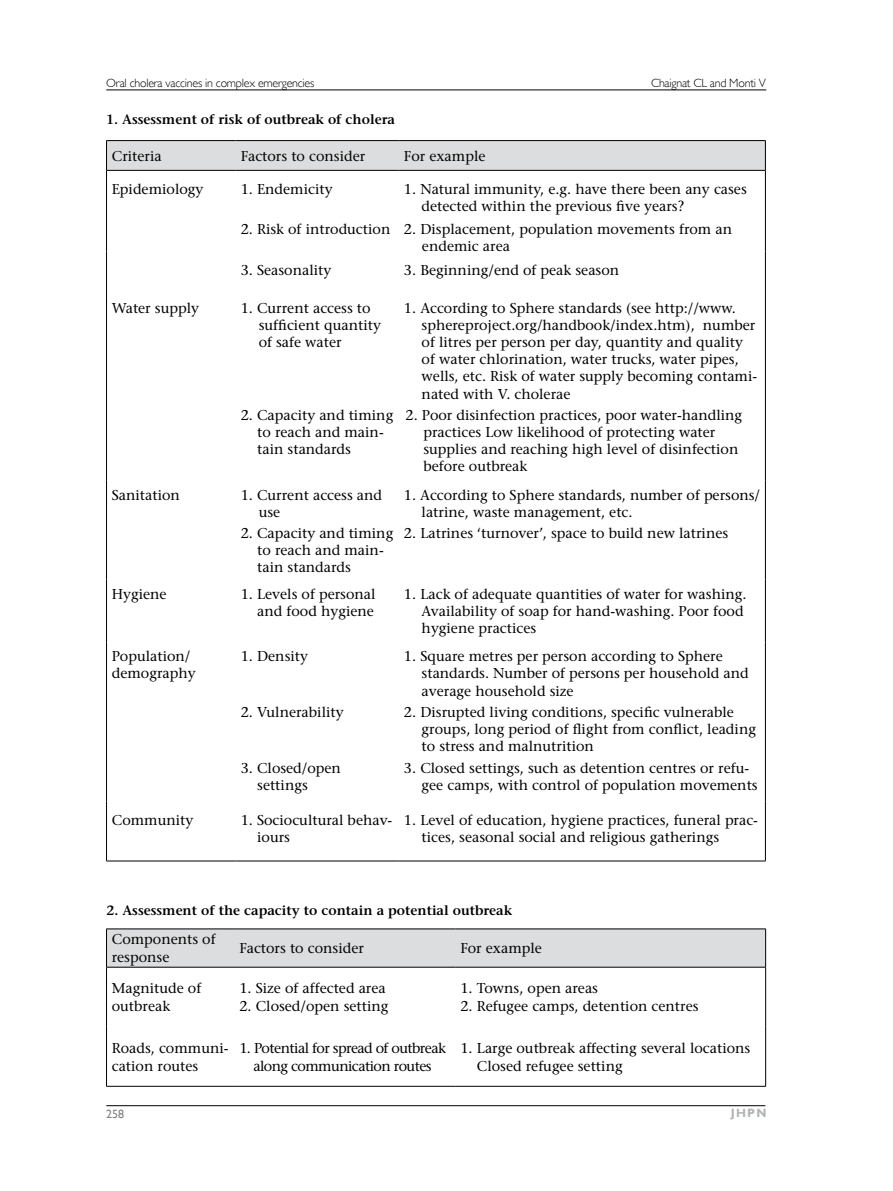
<style>
.page{position:relative;width:893px;height:1191px;background:#fff}
.page>*{position:absolute;margin:0;border:0;box-sizing:border-box;transform-origin:0 0}
.t1{font:500 14.25px/17.1px "Stone Serif Std";color:#000}
.t2{font:500 14.25px/18px "Stone Serif Std";letter-spacing:-.04em;color:#000;text-align:center}
.t3{font:600 13.5px "Stone Serif Std";color:#000}
.t4{font:300 12px "Gill Sans";letter-spacing:-.02em;color:#000}
.t5{font:700 12px "Gill Sans";color:#b1b4b6}
.t6{font:12px "Gill Sans";color:#808284}
</style>
<div class="page">
<hr style="left:106px;top:90px;width:660px;height:1px;background:#000">
<hr style="left:106px;top:1105px;width:659px;height:1px;background:#000">
<hr style="left:106px;top:140px;width:129px;height:1px;background:#000">
<hr style="left:235px;top:140px;width:164px;height:1px;background:#000">
<hr style="left:399px;top:140px;width:367px;height:1px;background:#000">
<svg style="left:106px;top:141px;width:660px;height:29px;background:#d8d9da"></svg>
<hr style="left:106px;top:170px;width:129px;height:1px;background:#000">
<hr style="left:106px;top:171px;width:1px;height:40px;background:#000">
<hr style="left:106px;top:211px;width:1px;height:40px;background:#000">
<hr style="left:106px;top:251px;width:1px;height:43px;background:#000">
<hr style="left:235px;top:170px;width:164px;height:1px;background:#000">
<hr style="left:399px;top:170px;width:367px;height:1px;background:#000">
<hr style="left:765px;top:171px;width:1px;height:40px;background:#000">
<hr style="left:765px;top:211px;width:1px;height:40px;background:#000">
<hr style="left:765px;top:251px;width:1px;height:43px;background:#000">
<hr style="left:106px;top:294px;width:1px;height:187px;background:#000">
<hr style="left:765px;top:294px;width:1px;height:187px;background:#000">
<hr style="left:106px;top:481px;width:1px;height:98px;background:#000">
<hr style="left:765px;top:481px;width:1px;height:98px;background:#000">
<hr style="left:106px;top:579px;width:1px;height:63px;background:#000">
<hr style="left:765px;top:579px;width:1px;height:63px;background:#000">
<hr style="left:106px;top:642px;width:1px;height:159px;background:#000">
<hr style="left:765px;top:642px;width:1px;height:159px;background:#000">
<hr style="left:106px;top:801px;width:1px;height:59px;background:#000">
<hr style="left:765px;top:801px;width:1px;height:59px;background:#000">
<hr style="left:106px;top:860px;width:129px;height:1px;background:#000">
<hr style="left:235px;top:860px;width:164px;height:1px;background:#000">
<hr style="left:399px;top:860px;width:367px;height:1px;background:#000">
<div style="left:107px;top:929px;width:658px;height:38px;background:#dcddde"></div>
<hr style="left:106px;top:928px;width:128px;height:1px;background:#000">
<hr style="left:106px;top:929px;width:1px;height:38px;background:#000">
<hr style="left:234px;top:928px;width:221px;height:1px;background:#000">
<hr style="left:455px;top:928px;width:311px;height:1px;background:#000">
<hr style="left:765px;top:929px;width:1px;height:38px;background:#000">
<hr style="left:106px;top:967px;width:128px;height:1px;background:#000">
<hr style="left:106px;top:967px;width:1px;height:59px;background:#000">
<hr style="left:234px;top:967px;width:221px;height:1px;background:#000">
<hr style="left:455px;top:967px;width:311px;height:1px;background:#000">
<hr style="left:765px;top:967px;width:1px;height:59px;background:#000">
<hr style="left:106px;top:1026px;width:1px;height:60px;background:#000">
<hr style="left:765px;top:1026px;width:1px;height:60px;background:#000">
<hr style="left:106px;top:1086px;width:128px;height:1px;background:#000">
<hr style="left:234px;top:1086px;width:221px;height:1px;background:#000">
<hr style="left:455px;top:1086px;width:311px;height:1px;background:#000">
<p class="t4" style="left:106px;top:76px;width:210px">Oral cholera vaccines in complex emergencies</p>
<p class="t4" style="left:651px;top:76px;width:116px">Chaignat CL and Monti V</p>
<p class="t3" style="left:106px;top:111px;width:290px">1. Assessment of risk of outbreak of cholera</p>
<p class="t1" style="left:112px;top:147px;width:51px">Criteria</p>
<p class="t1" style="left:241px;top:147px;width:126px">Factors to consider</p>
<p class="t1" style="left:404px;top:147px;width:83px">For example</p>
<p class="t1" style="left:112px;top:180px;width:93px">Epidemiology</p>
<p class="t1" style="left:241px;top:180px;width:94px">1. Endemicity</p>
<p class="t1" style="left:422px;top:180px;width:327px;text-indent:-18px">1. Natural immunity, e.g. have there been any cases detected within the previous five years?</p>
<p class="t1" style="left:422px;top:221px;width:312px;text-indent:-181px">2. Risk of introduction 2. Displacement, population movements from an endemic area</p>
<p class="t1" style="left:241px;top:261px;width:92px">3. Seasonality</p>
<p class="t1" style="left:404px;top:261px;width:217px">3. Beginning/end of peak season</p>
<p class="t1" style="left:112px;top:299px;width:89px">Water supply</p>
<p class="t1" style="left:259px;top:299px;width:124px;text-indent:-18px">1. Current access to sufficient quantity of safe water</p>
<p class="t1" style="left:422px;top:299px;width:337px;text-indent:-18px">1. According to Sphere standards (see http://www. sphereproject.org/handbook/index.htm), number of litres per person per day, quantity and quality of water chlorination, water trucks, water pipes, wells, etc. Risk of water supply becoming contami&shy;nated with V. cholerae</p>
<p class="t1" style="left:423px;top:406px;width:320px;text-indent:-18px">2. Poor disinfection practices, poor water-handling practices Low likelihood of protecting water supplies and reaching high level of disinfection before outbreak</p>
<p class="t1" style="left:257px;top:406px;width:138px;text-indent:-16px">2. Capacity and timing to reach and main&shy;tain standards</p>
<p class="t1" style="left:112px;top:486px;width:70px">Sanitation</p>
<p class="t1" style="left:259px;top:486px;width:125px;text-indent:-18px">1. Current access and use</p>
<p class="t1" style="left:257px;top:525px;width:138px;text-indent:-16px">2. Capacity and timing to reach and main&shy;tain standards</p>
<p class="t1" style="left:422px;top:486px;width:340px;text-indent:-18px">1. According to Sphere standards, number of persons/ latrine, waste management, etc.</p>
<p class="t1" style="left:404px;top:525px;width:326px">2. Latrines ‘turnover’, space to build new latrines</p>
<p class="t1" style="left:112px;top:585px;width:56px">Hygiene</p>
<p class="t1" style="left:241px;top:585px;width:136px;text-align:right">1. Levels of personal and food hygiene</p>
<p class="t1" style="left:422px;top:585px;width:326px;text-indent:-18px">1. Lack of adequate quantities of water for washing.<br>Availability of soap for hand-washing. Poor food hygiene practices</p>
<p class="t1" style="left:112px;top:648px;width:85px">Population/ demography</p>
<p class="t1" style="left:241px;top:648px;width:69px">1. Density</p>
<p class="t1" style="left:241px;top:703px;width:105px">2. Vulnerability</p>
<p class="t1" style="left:422px;top:648px;width:329px;text-indent:-18px">1. Square metres per person according to Sphere standards. Number of persons per household and average household size</p>
<p class="t1" style="left:422px;top:703px;width:336px;text-indent:-18px">2. Disrupted living conditions, specific vulnerable groups, long period of flight from conflict, leading to stress and malnutrition</p>
<p class="t1" style="left:422px;top:759px;width:338px;text-indent:-18px">3. Closed settings, such as detention centres or refu&shy;gee camps, with control of population movements</p>
<p class="t1" style="left:257px;top:759px;width:85px;text-indent:-16px">3. Closed/open settings</p>
<p class="t1" style="left:112px;top:811px;width:83px">Community</p>
<p class="t1" style="left:257px;top:811px;width:137px;text-indent:-16px">1. Sociocultural behav&shy;iours</p>
<p class="t1" style="left:422px;top:811px;width:338px;text-indent:-18px">1. Level of education, hygiene practices, funeral prac&shy;tices, seasonal social and religious gatherings</p>
<p class="t3" style="left:107px;top:901px;width:407px">2. Assessment of the capacity to contain a potential outbreak</p>
<p class="t1" style="left:112px;top:930px;width:105px;line-height:18px">Components of response</p>
<p class="t1" style="left:239px;top:939px;width:126px">Factors to consider</p>
<p class="t1" style="left:460px;top:939px;width:83px">For example</p>
<p class="t1" style="left:112px;top:979px;width:91px;line-height:18px">Magnitude of outbreak</p>
<p class="t1" style="left:239px;top:979px;width:148px">1. Size of affected area</p>
<p class="t1" style="left:460px;top:979px;width:139px">1. Towns, open areas</p>
<p class="t1" style="left:460px;top:997px;width:240px">2. Refugee camps, detention centres</p>
<p class="t1" style="left:239px;top:997px;width:151px">2. Closed/open setting</p>
<p class="t1" style="left:112px;top:1038px;width:118px;line-height:18px">Roads, communi&shy;cation routes</p>
<p class="t2" style="left:239px;top:1038px;width:208px">1. Potential for spread of outbreak along communication routes</p>
<p class="t1" style="left:477px;top:1038px;width:275px;line-height:18px;text-indent:-16px">1. Large outbreak affecting several locations<br>Closed refugee setting</p>
<p class="t6" style="left:106px;top:1106px;width:19px">258</p>
<p class="t5" style="left:731px;top:1105px;width:37px">JHPN</p>
</div>
